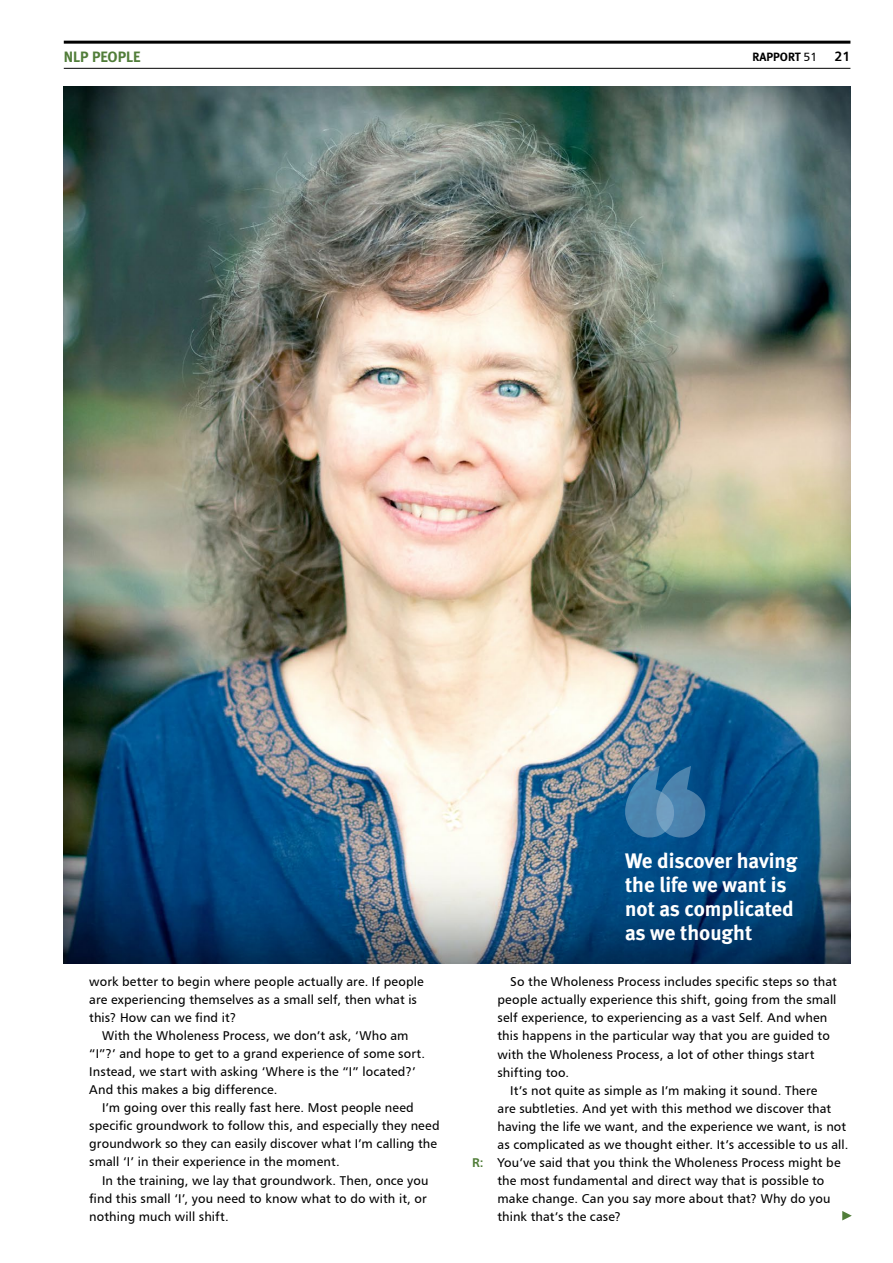
<style>
.page{position:relative;width:893px;height:1263px;background:#fff}
.page>*{position:absolute;margin:0;border:0;box-sizing:border-box;transform-origin:0 0}
.t1{font:700 21px/24px "Meta";color:#fff}
.t2{font:700 15px "Meta";color:#517d39}
.t3{font:13.5px "Humanist 777 BT Bold B";color:#000}
.t4{font:12.75px/18px "Humanist 777 BT Roman B";letter-spacing:.01em;color:#000}
.t5{font:700 12px "Meta";color:#000}
.s1{font-family:"Humanist 777 BT Roman B";font-weight:400}
.s2{font-family:"Humanist 777 BT Bold B";color:#517d39}
</style>
<div class="page">
<img style="left:64px;top:86px;width:786px;height:878px">
<hr style="left:64px;top:41px;width:786px;height:3px;background:#000">
<hr style="left:64px;top:68px;width:786px;height:1px;background:#000">
<svg style="left:624px;top:766px;width:82px;height:72px;background:#3f79a5"></svg>
<svg style="left:842px;top:1211px;width:10px;height:9px"></svg>
<p class="t2" style="left:64px;top:47px;width:71px">nlp people</p>
<p class="t5" style="left:752px;top:50px;width:66px">RApport <span class="s1">51</span></p>
<p class="t3" style="left:834px;top:48px;width:18px">21</p>
<p class="t4" style="left:89px;top:973px;width:336px">work better to begin where people actually are. If people are experiencing themselves as a small self, then what is this? How can we find it?</p>
<p class="t4" style="left:89px;top:1027px;width:337px;text-indent:13px">With the Wholeness Process, we don’t ask, ‘Who am “I”?’ and hope to get to a grand experience of some sort.<br>Instead, we start with asking ‘Where is the “I” located?’ And this makes a big difference.</p>
<p class="t4" style="left:89px;top:1099px;width:352px;text-indent:13px">I’m going over this really fast here. Most people need specific groundwork to follow this, and especially they need groundwork so they can easily discover what I’m calling the small ‘I’ in their experience in the moment.</p>
<p class="t4" style="left:89px;top:1171px;width:341px;text-indent:13px">In the training, we lay that groundwork. Then, once you find this small ‘I’, you need to know what to do with it, or nothing much will shift.</p>
<h1 class="t1" style="left:625px;top:848px;width:174px">We discover having the life we want is not as complicated as we thought</h1>
<p class="t4" style="left:510px;top:973px;width:328px">So the Wholeness Process includes specific steps so that</p>
<p class="t4" style="left:497px;top:991px;width:340px">people actually experience this shift, going from the small</p>
<p class="t4" style="left:497px;top:1009px;width:331px">self experience, to experiencing as a vast Self. And when</p>
<p class="t4" style="left:497px;top:1027px;width:334px">this happens in the particular way that you are guided to</p>
<p class="t4" style="left:497px;top:1045px;width:318px">with the Wholeness Process, a lot of other things start</p>
<p class="t4" style="left:497px;top:1063px;width:73px">shifting too.</p>
<p class="t4" style="left:510px;top:1081px;width:309px">It’s not quite as simple as I’m making it sound. There</p>
<p class="t4" style="left:497px;top:1099px;width:335px">are subtleties. And yet with this method we discover that</p>
<p class="t4" style="left:497px;top:1117px;width:350px">having the life we want, and the experience we want, is not</p>
<p class="t4" style="left:497px;top:1135px;width:352px">as complicated as we thought either. It’s accessible to us all.</p>
<p class="t4" style="left:472px;top:1153px;width:370px"><span class="s2">R:</span> You’ve said that you think the Wholeness Process might be</p>
<p class="t4" style="left:497px;top:1171px;width:328px">the most fundamental and direct way that is possible to</p>
<p class="t4" style="left:497px;top:1189px;width:334px">make change. Can you say more about that? Why do you</p>
<p class="t4" style="left:497px;top:1207px;width:125px">think that’s the case?</p>
</div>
